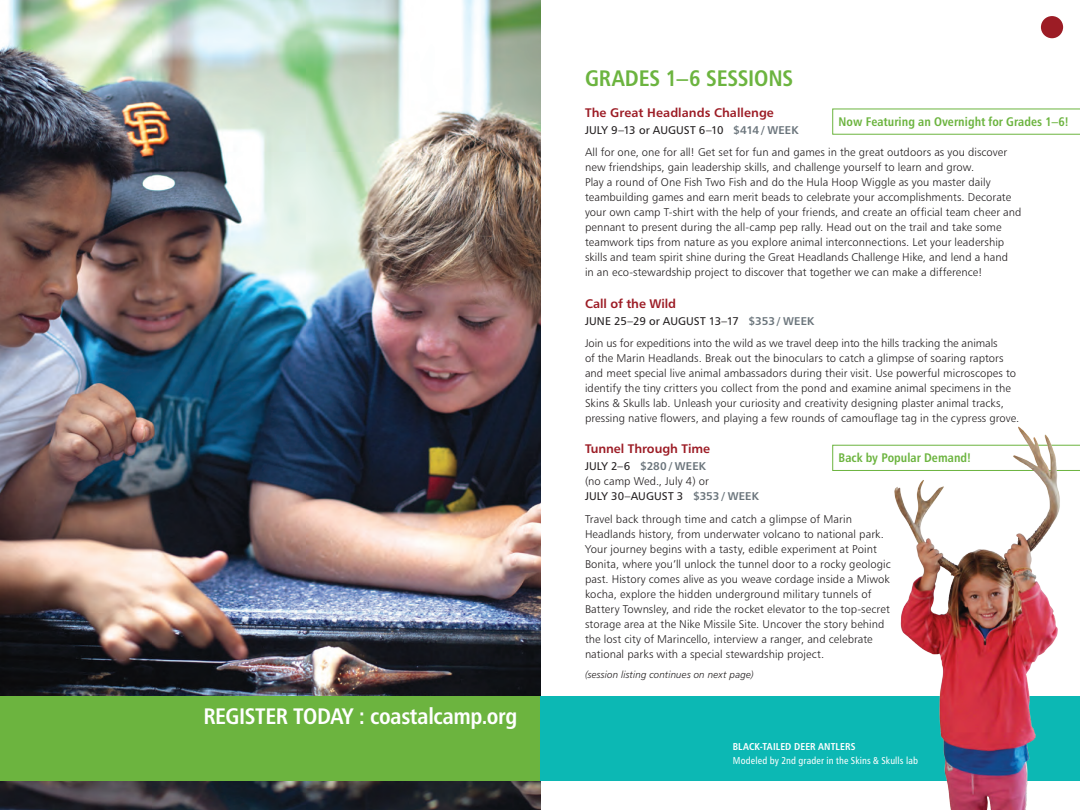
<style>
.page{position:relative;width:1080px;height:810px;background:#fff}
.page>*{position:absolute;margin:0;border:0;box-sizing:border-box;transform-origin:0 0}
.t1{font:22.5px "Humanist 777 BT Bold Condensed B";letter-spacing:-.015em;color:#fff}
.t2{font:22.5px "Humanist 777 BT Bold Condensed B";letter-spacing:-.01em;color:#6cb43f}
.t3{font:12.5px "Humanist 777 BT Bold Condensed B";letter-spacing:.005em;color:#6cb43f}
.t4{font:12.5px "Humanist 777 BT Bold B";color:#9c1c25}
.t5{font:11.25px/15px "Humanist 777 BT Light B";letter-spacing:.005em;color:#231f20}
.t6{font:11.25px "Humanist 777 BT Roman B";color:#231f20}
.t7{font:11.25px "Humanist 777 BT Bold B";letter-spacing:.01em;color:#6a747b}
.t8{font:10px "Humanist 777 BT Roman Condensed B";letter-spacing:.01em;color:#fff}
.t9{font:10px "Humanist 777 BT Light Italic B";letter-spacing:.01em;color:#231f20}
.t10{font:10px "Humanist 777 BT Bold Condensed B";letter-spacing:.01em;color:#fff}
.s1{font-family:"Humanist 777 BT Bold B";color:#6a747b}
.s2{font-family:"Humanist 777 BT Roman B";color:#231f20}
</style>
<div class="page">
<svg style="left:832px;top:445px;width:248px;height:26px"></svg>
<img style="left:0;top:0;width:541px;height:810px">
<div style="left:0;top:696px;width:540px;height:85px;background:#6cb43f"></div>
<div style="left:540px;top:696px;width:540px;height:85px;background:#0cb8b4"></div>
<div style="left:1041px;top:16px;width:22px;height:22px;background:#9c1c25;border-radius:50%"></div>
<svg style="left:832px;top:109px;width:248px;height:25px"></svg>
<img style="left:892px;top:426px;width:169px;height:384px">
<h1 class="t1" style="left:203px;top:702px;width:316px">REGISTER TODAY : coastalcamp.org</h1>
<h1 class="t2" style="left:585px;top:64px;width:210px">GRADES 1–6 SESSIONS</h1>
<p class="t4" style="left:585px;top:105px;width:190px">The Great Headlands Challenge</p>
<p class="t6" style="left:585px;top:123px;width:215px">JULY 9–13 or AUGUST 6–10 <span class="s1">$414 / WEEK</span></p>
<p class="t5" style="left:585px;top:145px;width:438px">All for one, one for all! Get set for fun and games in the great outdoors as you discover new friendships, gain leadership skills, and challenge yourself to learn and grow.<br>Play a round of One Fish Two Fish and do the Hula Hoop Wiggle as you master daily teambuilding games and earn merit beads to celebrate your accomplishments. Decorate your own camp T-shirt with the help of your friends, and create an official team cheer and pennant to present during the all-camp pep rally. Head out on the trail and take some teamwork tips from nature as you explore animal interconnections. Let your leadership skills and team spirit shine during the Great Headlands Challenge Hike, and lend a hand<br>in an eco-stewardship project to discover that together we can make a difference!</p>
<p class="t4" style="left:585px;top:295px;width:93px">Call of the Wild</p>
<p class="t6" style="left:585px;top:314px;width:231px">JUNE 25–29 or AUGUST 13–17 <span class="s1">$353 / WEEK</span></p>
<p class="t5" style="left:585px;top:336px;width:436px">Join us for expeditions into the wild as we travel deep into the hills tracking the animals<br>of the Marin Headlands. Break out the binoculars to catch a glimpse of soaring raptors and meet special live animal ambassadors during their visit. Use powerful microscopes to identify the tiny critters you collect from the pond and examine animal specimens in the Skins &amp; Skulls lab. Unleash your curiosity and creativity designing plaster animal tracks, pressing native flowers, and playing a few rounds of camouflage tag in the cypress grove.</p>
<p class="t4" style="left:585px;top:441px;width:126px">Tunnel Through Time</p>
<p class="t7" style="left:585px;top:459px;width:123px"><span class="s2">JULY 2–6</span> $280 / WEEK</p>
<p class="t5" style="left:585px;top:474px;width:126px">(no camp Wed., July 4) or</p>
<p class="t6" style="left:585px;top:490px;width:175px">JULY 30–AUGUST 3 <span class="s1">$353 / WEEK</span></p>
<p class="t5" style="left:585px;top:511px;width:307px">Travel back through time and catch a glimpse of Marin Headlands history, from underwater volcano to national park.<br>Your journey begins with a tasty, edible experiment at Point Bonita, where you’ll unlock the tunnel door to a rocky geologic past. History comes alive as you weave cordage inside a Miwok kocha, explore the hidden underground military tunnels of Battery Townsley, and ride the rocket elevator to the top-secret storage area at the Nike Missile Site. Uncover the story behind the lost city of Marincello, interview a ranger, and celebrate national parks with a special stewardship project.</p>
<p class="t9" style="left:585px;top:668px;width:170px">(session listing continues on next page)</p>
<p class="t3" style="left:839px;top:113px;width:231px">Now Featuring an Overnight for Grades 1–6!</p>
<p class="t3" style="left:839px;top:450px;width:134px">Back by Popular Demand!</p>
<p class="t10" style="left:733px;top:740px;width:124px">BLACK-TAILED DEER ANTLERS</p>
<p class="t8" style="left:733px;top:754px;width:187px">Modeled by 2nd grader in the Skins &amp; Skulls lab</p>
</div>
